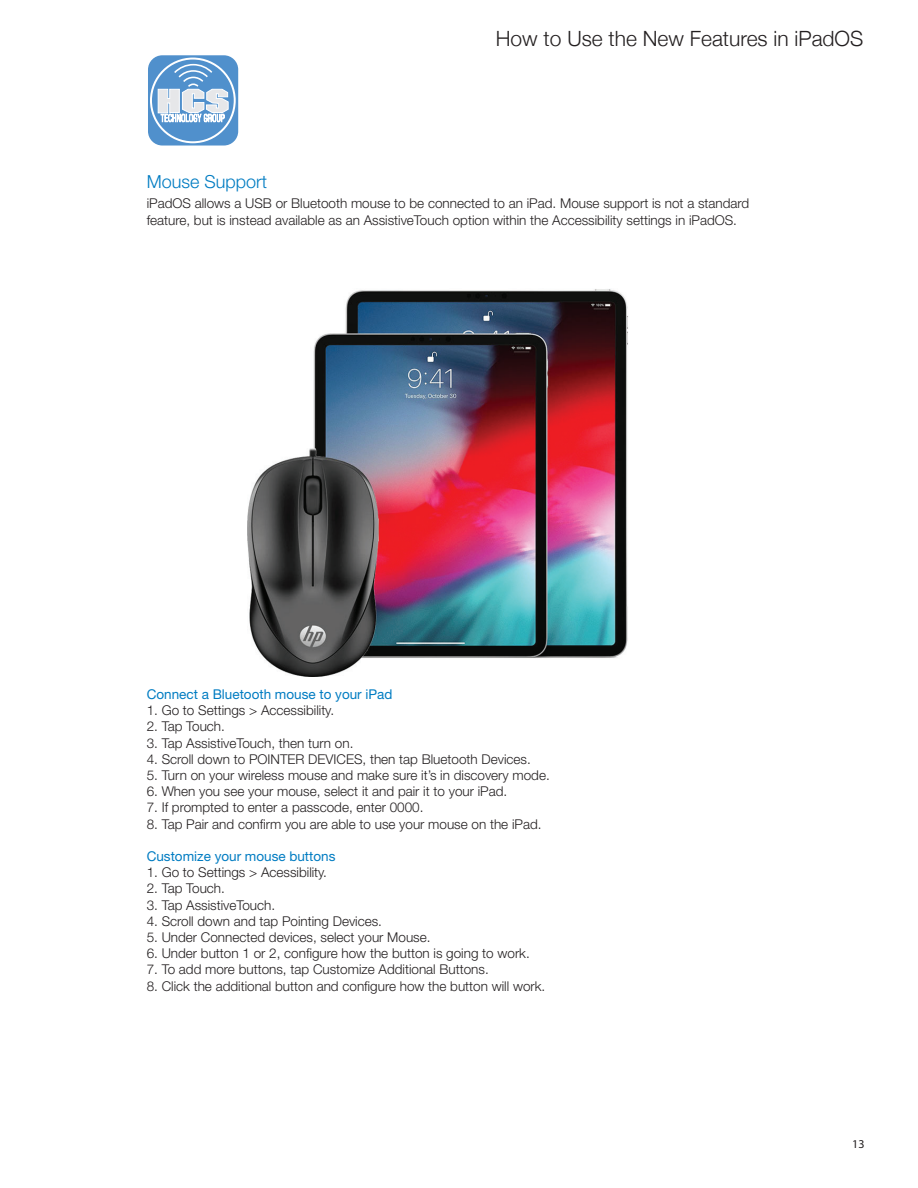
<style>
.page{position:relative;width:918px;height:1188px;background:#fff}
.page>*{position:absolute;margin:0;border:0;box-sizing:border-box;transform-origin:0 0}
.t1{font:300 21px "Helvetica Neue";color:#231f20}
.t2{font:300 18px "Helvetica Neue LT Std";color:#007cc2}
.t3{font:300 13.5px/16.2px "Helvetica Neue LT Std";color:#231f20}
.t4{font:13.5px "Helvetica Neue LT Std";color:#007cc2}
.t5{font:12px "Myriad Pro";color:#231f20}
</style>
<div class="page">
<svg style="left:147px;top:54px;width:93px;height:93px"></svg>
<div style="left:148px;top:55px;width:90px;height:91px;background:#5090cc;border-radius:14px"></div>
<svg style="left:158px;top:63px;width:71px;height:61px"></svg>
<div style="left:150px;top:58px;width:86px;height:85px;border:2px solid #fff;border-radius:50%"></div>
<img style="left:247px;top:289px;width:381px;height:387px">
<h1 class="t1" style="left:496px;top:21px;width:369px">How to Use the New Features in iPadOS</h1>
<h2 class="t2" style="left:147px;top:170px;width:122px">Mouse Support</h2>
<p class="t3" style="left:147px;top:195px;width:604px">iPadOS allows a USB or Bluetooth mouse to be connected to an iPad. Mouse support is not a standard feature, but is instead available as an AssistiveTouch option within the Accessibility settings in iPadOS.</p>
<p class="t4" style="left:147px;top:686px;width:247px">Connect a Bluetooth mouse to your iPad</p>
<p class="t3" style="left:147px;top:702px;width:189px">1. Go to Settings &gt; Accessibility.</p>
<p class="t3" style="left:147px;top:718px;width:80px">2. Tap Touch.</p>
<p class="t3" style="left:147px;top:734px;width:208px">3. Tap AssistiveTouch, then turn on.</p>
<p class="t3" style="left:147px;top:751px;width:386px">4. Scroll down to POINTER DEVICES, then tap Bluetooth Devices.</p>
<p class="t3" style="left:147px;top:767px;width:405px">5. Turn on your wireless mouse and make sure it’s in discovery mode.</p>
<p class="t3" style="left:147px;top:783px;width:362px">6. When you see your mouse, select it and pair it to your iPad.</p>
<p class="t3" style="left:147px;top:799px;width:278px">7. If prompted to enter a passcode, enter 0000.</p>
<p class="t3" style="left:147px;top:815px;width:396px">8. Tap Pair and confirm you are able to use your mouse on the iPad.</p>
<p class="t4" style="left:147px;top:848px;width:190px">Customize your mouse buttons</p>
<p class="t3" style="left:147px;top:864px;width:182px">1. Go to Settings &gt; Acessibility.</p>
<p class="t3" style="left:147px;top:880px;width:80px">2. Tap Touch.</p>
<p class="t3" style="left:147px;top:896px;width:130px">3. Tap AssistiveTouch.</p>
<p class="t3" style="left:147px;top:913px;width:237px">4. Scroll down and tap Pointing Devices.</p>
<p class="t3" style="left:147px;top:929px;width:285px">5. Under Connected devices, select your Mouse.</p>
<p class="t3" style="left:147px;top:945px;width:385px">6. Under button 1 or 2, configure how the button is going to work.</p>
<p class="t3" style="left:147px;top:961px;width:344px">7. To add more buttons, tap Customize Additional Buttons.</p>
<p class="t3" style="left:147px;top:977px;width:400px">8. Click the additional button and configure how the button will work.</p>
<p class="t5" style="left:852px;top:1137px;width:14px">13</p>
</div>
